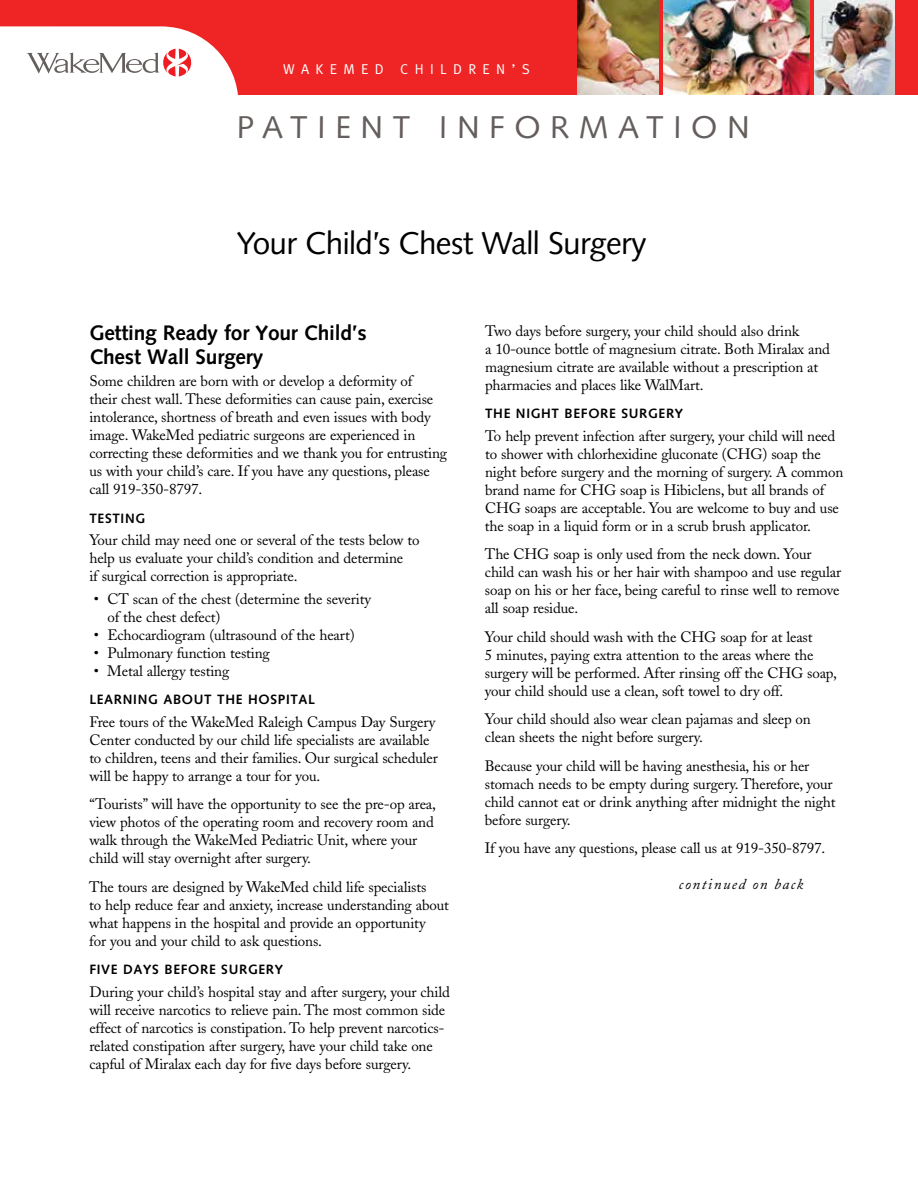
<style>
.page{position:relative;width:918px;height:1188px;background:#fff}
.page>*{position:absolute;margin:0;border:0;box-sizing:border-box;transform-origin:0 0}
.t1{font:31.5px "Syntax";letter-spacing:-.02em;color:#000}
.t2{font:31.5px "Syntax";letter-spacing:.3em;color:#645e5c}
.t3{font:700 21px/24px "Syntax";letter-spacing:-.01em;color:#000}
.t4{font:15px/18px "Adobe Caslon";letter-spacing:-.01em;color:#000}
.t5{font:italic 15px "Adobe Caslon";letter-spacing:.1em;color:#000}
.t6{font:14.25px "Meta Normal";letter-spacing:.45em;color:#fff}
.t7{font:700 13.5px "Syntax";letter-spacing:.05em;color:#000}
</style>
<div class="page">
<svg style="left:0;top:0;width:918px;height:94px;fill:#ee2524"></svg>
<svg style="left:27px;top:49px;width:164px;height:27px"></svg>
<img style="left:578px;top:0;width:80px;height:94px">
<img style="left:664px;top:0;width:145px;height:94px">
<img style="left:814px;top:0;width:81px;height:94px">
<p class="t6" style="left:283px;top:61px;width:248px">WAKEMED CHILDREN’S</p>
<h1 class="t2" style="left:237px;top:108px;width:514px">PATIENT INFORMATION</h1>
<h1 class="t1" style="left:237px;top:224px;width:412px">Your Child’s Chest Wall Surgery</h1>
<h2 class="t3" style="left:89px;top:321px;width:279px">GETTING READY FOR YOUR CHILD’S<br>CHEST WALL SURGERY</h2>
<p class="t4" style="left:89px;top:373px;width:359px">Some children are born with or develop a deformity of<br>their chest wall. These deformities can cause pain, exercise intolerance, shortness of breath and even issues with body image. WakeMed pediatric surgeons are experienced in correcting these deformities and we thank you for entrusting us with your child’s care. If you have any questions, please call 919-350-8797.</p>
<p class="t7" style="left:89px;top:511px;width:57px">TESTING</p>
<p class="t4" style="left:89px;top:532px;width:332px">Your child may need one or several of the tests below to help us evaluate your child’s condition and determine<br>if surgical correction is appropriate.</p>
<p class="t4" style="left:107px;top:590px;width:265px;text-indent:-13px">• CT scan of the chest (determine the severity of the chest defect)</p>
<p class="t4" style="left:94px;top:626px;width:262px">• Echocardiogram (ultrasound of the heart)</p>
<p class="t4" style="left:94px;top:644px;width:177px">• Pulmonary function testing</p>
<p class="t4" style="left:94px;top:662px;width:137px">• Metal allergy testing</p>
<p class="t7" style="left:89px;top:692px;width:34px">LEARNING</p>
<p class="t7" style="left:163px;top:692px;width:150px">ABOUT THE HOSPITAL</p>
<p class="t4" style="left:89px;top:713px;width:350px">Free tours of the WakeMed Raleigh Campus Day Surgery Center conducted by our child life specialists are available to children, teens and their families. Our surgical scheduler will be happy to arrange a tour for you.</p>
<p class="t4" style="left:89px;top:796px;width:348px">“Tourists” will have the opportunity to see the pre-op area, view photos of the operating room and recovery room and walk through the WakeMed Pediatric Unit, where your child will stay overnight after surgery.</p>
<p class="t4" style="left:89px;top:878px;width:361px">The tours are designed by WakeMed child life specialists<br>to help reduce fear and anxiety, increase understanding about what happens in the hospital and provide an opportunity<br>for you and your child to ask questions.</p>
<p class="t7" style="left:89px;top:962px;width:160px">FIVE DAYS BEFORE SURGERY</p>
<p class="t4" style="left:89px;top:983px;width:362px">During your child’s hospital stay and after surgery, your child will receive narcotics to relieve pain. The most common side effect of narcotics is constipation. To help prevent narcotics&shy;related constipation after surgery, have your child take one capful of Miralax each day for five days before surgery.</p>
<p class="t4" style="left:485px;top:322px;width:346px">Two days before surgery, your child should also drink<br>a 10-ounce bottle of magnesium citrate. Both Miralax and magnesium citrate are available without a prescription at pharmacies and places like WalMart.</p>
<p class="t7" style="left:485px;top:406px;width:164px">THE NIGHT BEFORE SURGERY</p>
<p class="t4" style="left:485px;top:427px;width:360px">To help prevent infection after surgery, your child will need to shower with chlorhexidine gluconate (CHG) soap the night before surgery and the morning of surgery. A common brand name for CHG soap is Hibiclens, but all brands of CHG soaps are acceptable. You are welcome to buy and use the soap in a liquid form or in a scrub brush applicator.</p>
<p class="t4" style="left:485px;top:545px;width:358px">The CHG soap is only used from the neck down. Your child can wash his or her hair with shampoo and use regular soap on his or her face, being careful to rinse well to remove all soap residue.</p>
<p class="t4" style="left:485px;top:628px;width:354px">Your child should wash with the CHG soap for at least<br>5 minutes, paying extra attention to the areas where the surgery will be performed. After rinsing off the CHG soap, your child should use a clean, soft towel to dry off.</p>
<p class="t4" style="left:485px;top:710px;width:328px">Your child should also wear clean pajamas and sleep on clean sheets the night before surgery.</p>
<p class="t4" style="left:485px;top:757px;width:352px">Because your child will be having anesthesia, his or her stomach needs to be empty during surgery. Therefore, your child cannot eat or drink anything after midnight the night before surgery.</p>
<p class="t4" style="left:485px;top:839px;width:342px">If you have any questions, please call us at 919-350-8797.</p>
<p class="t5" style="left:679px;top:876px;width:126px">continued on back</p>
</div>
